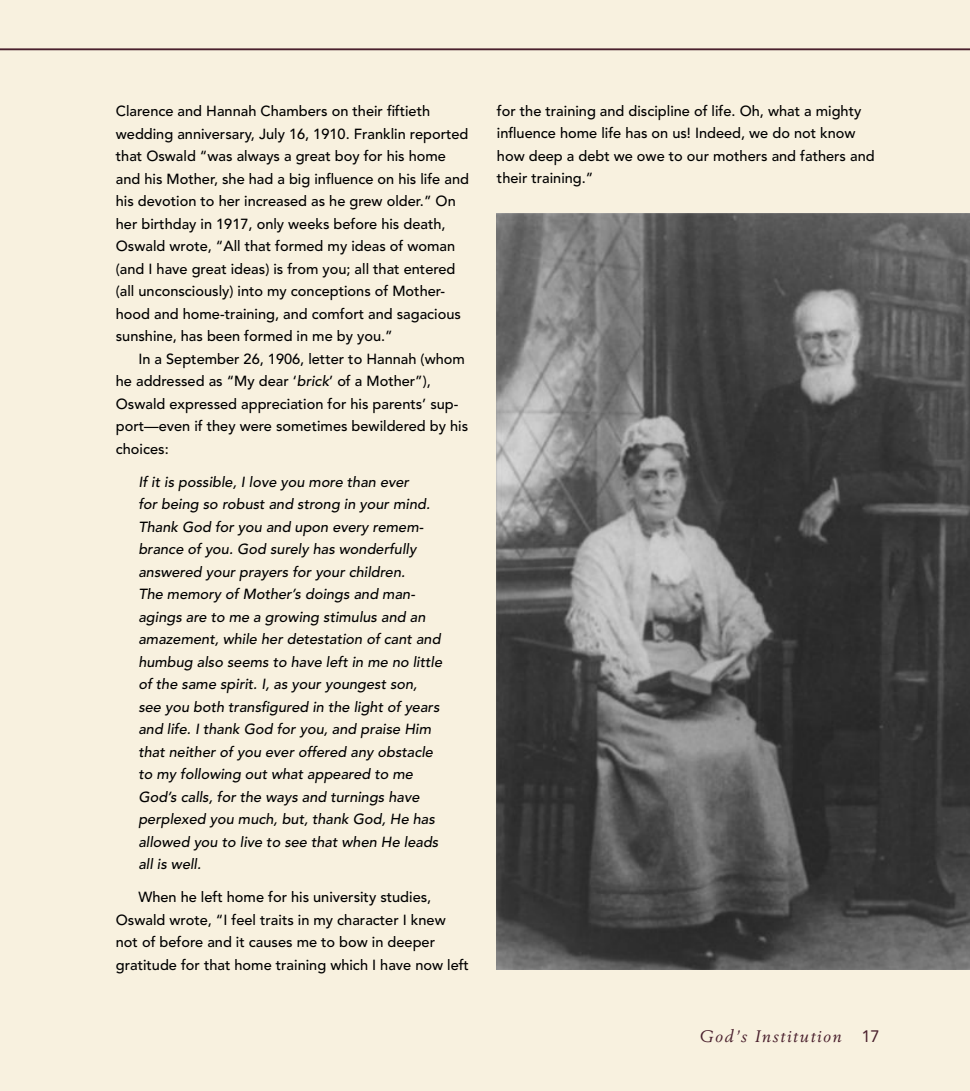
<style>
.page{position:relative;width:970px;height:1091px;background:#fff}
.page>*{position:absolute;margin:0;border:0;box-sizing:border-box;transform-origin:0 0}
.t1{font:italic 16.5px "Berling LT Std";letter-spacing:.1em;color:#4a202d}
.t2{font:500 14.55px/22.5px "Avenir LT Std";color:#000}
.t3{font:italic 500 14.55px/22.5px "Avenir LT Std";color:#000}
.s1{font-style:italic}
.s2{font-family:"Avenir LT Std";font-style:normal}
</style>
<div class="page">
<div style="left:0;top:0;width:969px;height:1090px;background:#f8f1df"></div>
<hr style="left:0;top:48px;width:969px;height:2px;background:#4a202d">
<img style="left:496px;top:213px;width:473px;height:756px">
<p class="t2" style="left:116px;top:100px;width:354px">Clarence and Hannah Chambers on their fiftieth wedding anniversary, July 16, 1910. Franklin reported that Oswald “was always a great boy for his home and his Mother, she had a big influence on his life and his devotion to her increased as he grew older.” On her birthday in 1917, only weeks before his death, Oswald wrote, “All that formed my ideas of woman (and I have great ideas) is from you; all that entered (all unconsciously) into my conceptions of Mother&shy;hood and home-training, and comfort and sagacious sunshine, has been formed in me by you.”</p>
<p class="t2" style="left:116px;top:348px;width:353px;text-indent:22px">In a September 26, 1906, letter to Hannah (whom he addressed as “My dear ‘<span class="s1">brick</span>’ of a Mother”), Oswald expressed appreciation for his parents’ sup&shy;port—even if they were sometimes bewildered by his choices:</p>
<p class="t3" style="left:138px;top:471px;width:305px">If it is possible, I love you more than ever<br>for being so robust and strong in your mind.<br>Thank God for you and upon every remem&shy;brance of you. God surely has wonderfully answered your prayers for your children.<br>The memory of Mother’s doings and man&shy;agings are to me a growing stimulus and an amazement, while her detestation of cant and humbug also seems to have left in me no little of the same spirit. I, as your youngest son, see you both transfigured in the light of years and life. I thank God for you, and praise Him that neither of you ever offered any obstacle to my following out what appeared to me God’s calls, for the ways and turnings have perplexed you much, but, thank God, He has allowed you to live to see that when He leads all is well.</p>
<p class="t2" style="left:116px;top:886px;width:354px;text-indent:22px">When he left home for his university studies, Oswald wrote, “I feel traits in my character I knew not of before and it causes me to bow in deeper gratitude for that home training which I have now left</p>
<p class="t2" style="left:496px;top:100px;width:379px">for the training and discipline of life. Oh, what a mighty influence home life has on us! Indeed, we do not know how deep a debt we owe to our mothers and fathers and their training.”</p>
<p class="t1" style="left:699px;top:1025px;width:182px">God’s Institution <span class="s2">17</span></p>
</div>
